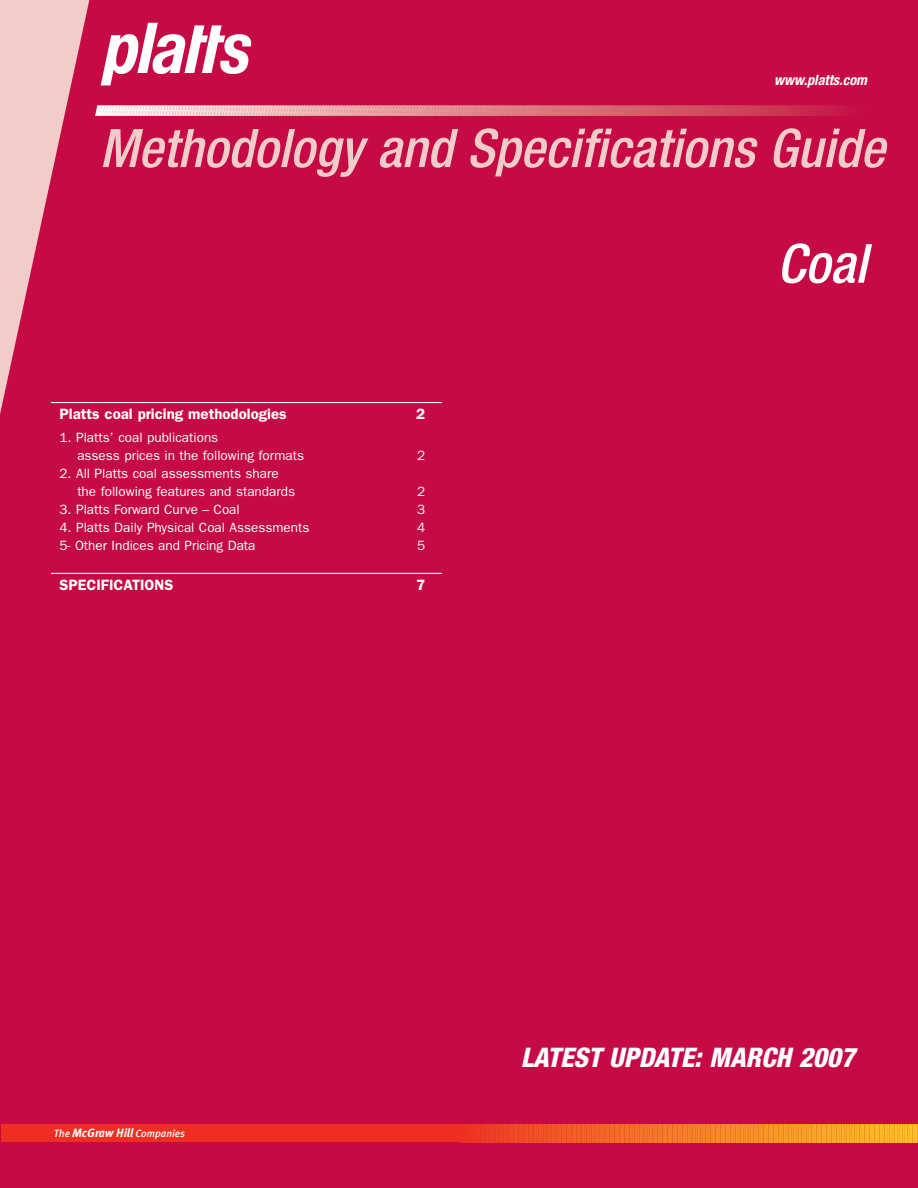
<style>
.page{position:relative;width:918px;height:1188px;background:#fff}
.page>*{position:absolute;margin:0;border:0;box-sizing:border-box;transform-origin:0 0}
.t1{font:150px "Platts";color:#fff}
.t2{font:italic 500 condensed 54px "Helvetica Neue LT Std";color:#fff}
.t3{font:italic 500 condensed 53.25px "Helvetica Neue LT Std";color:#f2ccc8}
.t4{font:italic 800 condensed 27px "Helvetica Neue LT Std";color:#fff}
.t5{font:600 15px "Franklin Gothic";color:#fff}
.t6{font:italic 700 condensed 14.25px "Helvetica Neue LT Std";color:#fff}
.t7{font:13.5px/18px "Franklin Gothic";color:#fff}
.t8{font:italic 500 10.5px "Meta";color:#fff}
.s1{font-weight:700;font-size:12px}
</style>
<div class="page">
<div style="left:0;top:1px;width:918px;height:1187px;background:#c60a45"></div>
<svg style="left:0;top:0;width:868px;height:414px"></svg>
<hr style="left:51px;top:402px;width:391px;height:1px;background:#fff">
<hr style="left:51px;top:573px;width:391px;height:1px;background:#fff">
<div style="left:1px;top:1124px;width:476px;height:18px;background:#ee2e22"></div>
<svg style="left:477px;top:1124px;width:441px;height:18px;background:#f37d25"></svg>
<h1 class="t1" style="left:79px;top:-25px;width:168px">]</h1>
<p class="t6" style="left:774px;top:75px;width:94px">www.platts.com</p>
<h3 class="t3" style="left:100px;top:129px;width:787px">Methodology and Specifications Guide</h3>
<p class="t5" style="left:60px;top:409px;width:229px">Platts coal pricing methodologies</p>
<p class="t5" style="left:416px;top:409px;width:10px">2</p>
<p class="t7" style="left:77px;top:429px;width:228px;text-indent:-18px">1. Platts’ coal publications<br>assess prices in the following formats</p>
<p class="t7" style="left:417px;top:447px;width:10px">2</p>
<p class="t7" style="left:77px;top:465px;width:219px;text-indent:-18px">2. All Platts coal assessments share the following features and standards</p>
<p class="t7" style="left:417px;top:483px;width:10px">2</p>
<p class="t7" style="left:60px;top:501px;width:182px">3. Platts Forward Curve – Coal</p>
<p class="t7" style="left:417px;top:501px;width:10px">3</p>
<p class="t7" style="left:60px;top:519px;width:251px">4. Platts Daily Physical Coal Assessments</p>
<p class="t7" style="left:417px;top:519px;width:10px">4</p>
<p class="t7" style="left:60px;top:537px;width:198px">5- Other Indices and Pricing Data</p>
<p class="t7" style="left:417px;top:537px;width:10px">5</p>
<p class="t5" style="left:60px;top:580px;width:115px">SPECIFICATIONS</p>
<p class="t5" style="left:416px;top:580px;width:10px">7</p>
<h2 class="t2" style="left:777px;top:244px;width:91px">Coal</h2>
<p class="t8" style="left:54px;top:1129px;width:133px">The <span class="s1">McGraw Hill</span> Companies</p>
<h3 class="t4" style="left:521px;top:1047px;width:336px">LATEST UPDATE: MARCH 2007</h3>
</div>
